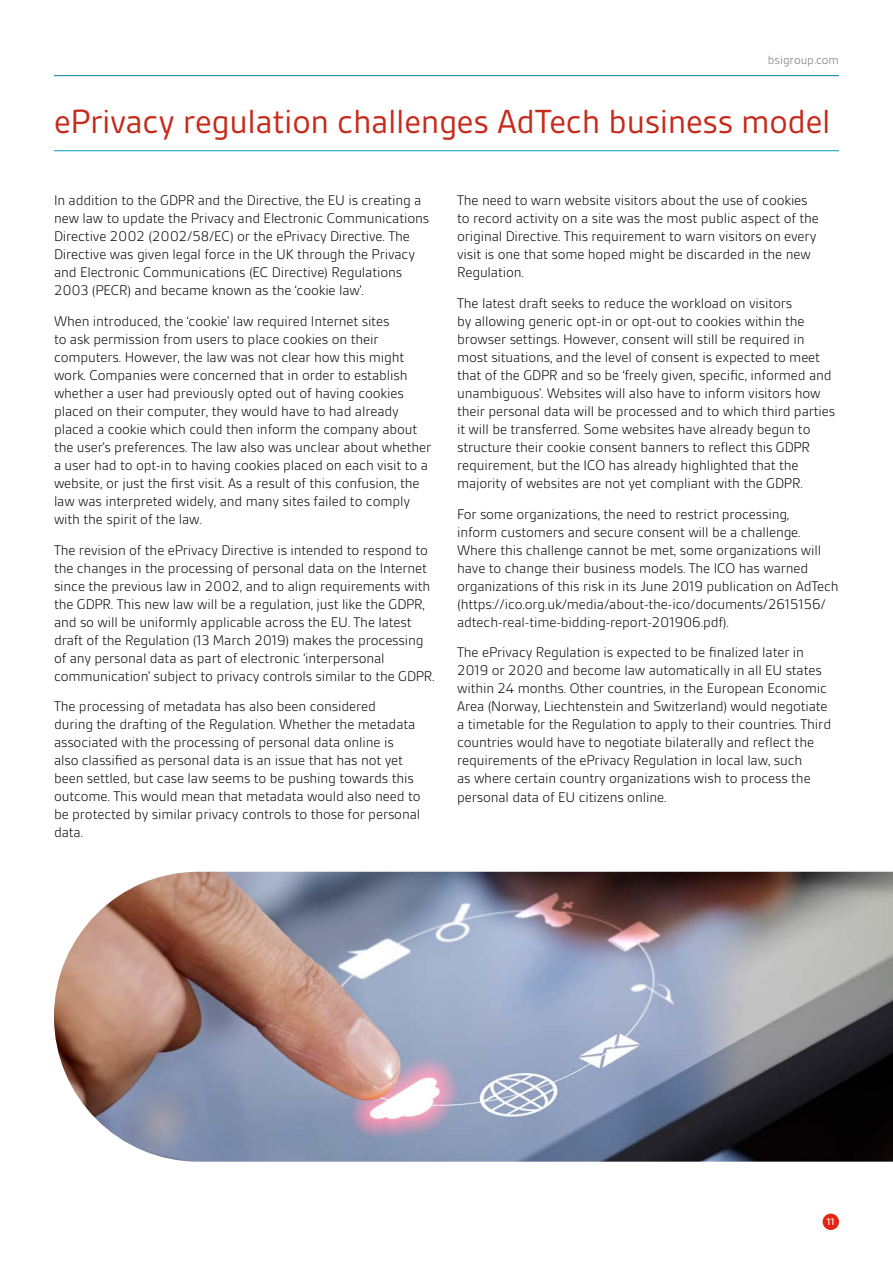
<style>
.page{position:relative;width:893px;height:1263px;background:#fff}
.page>*{position:absolute;margin:0;border:0;box-sizing:border-box;transform-origin:0 0}
.t1{font:36px "BSI Gesta";letter-spacing:-.01em;color:#c62a1b}
.t2{font:300 15px/18px "BSI Gesta";letter-spacing:-.01em;color:#000}
.t3{font:300 12.75px "BSI Gesta";color:#706f6f}
.t4{font:500 10.5px "BSI Gesta";color:#fff}
</style>
<div class="page">
<div style="left:823px;top:1213px;width:16px;height:17px;background:#e42313;border-radius:50%"></div>
<hr style="left:54px;top:75px;width:785px;height:1px;background:#007f92">
<img style="left:54px;top:872px;width:839px;height:289px">
<hr style="left:54px;top:150px;width:785px;height:1px;background:#009eb5">
<p class="t3" style="left:768px;top:53px;width:73px">bsigroup.com</p>
<h1 class="t1" style="left:54px;top:103px;width:778px">ePrivacy regulation challenges AdTech business model</h1>
<p class="t2" style="left:54px;top:191px;width:377px">In addition to the GDPR and the Directive, the EU is creating a new law to update the Privacy and Electronic Communications Directive 2002 (2002/58/EC) or the ePrivacy Directive. The Directive was given legal force in the UK through the Privacy and Electronic Communications (EC Directive) Regulations 2003 (PECR) and became known as the ‘cookie law’.</p>
<p class="t2" style="left:54px;top:312px;width:379px">When introduced, the ‘cookie’ law required Internet sites<br>to ask permission from users to place cookies on their computers. However, the law was not clear how this might work. Companies were concerned that in order to establish whether a user had previously opted out of having cookies placed on their computer, they would have to had already placed a cookie which could then inform the company about the user’s preferences. The law also was unclear about whether a user had to opt-in to having cookies placed on each visit to a website, or just the first visit. As a result of this confusion, the law was interpreted widely, and many sites failed to comply with the spirit of the law.</p>
<p class="t2" style="left:54px;top:541px;width:382px">The revision of the ePrivacy Directive is intended to respond to the changes in the processing of personal data on the Internet since the previous law in 2002, and to align requirements with the GDPR. This new law will be a regulation, just like the GDPR, and so will be uniformly applicable across the EU. The latest draft of the Regulation (13 March 2019) makes the processing of any personal data as part of electronic ‘interpersonal communication’ subject to privacy controls similar to the GDPR.</p>
<p class="t2" style="left:54px;top:698px;width:368px">The processing of metadata has also been considered<br>during the drafting of the Regulation. Whether the metadata associated with the processing of personal data online is also classified as personal data is an issue that has not yet been settled, but case law seems to be pushing towards this outcome. This would mean that metadata would also need to be protected by similar privacy controls to those for personal data.</p>
<p class="t2" style="left:457px;top:191px;width:363px">The need to warn website visitors about the use of cookies to record activity on a site was the most public aspect of the original Directive. This requirement to warn visitors on every visit is one that some hoped might be discarded in the new Regulation.</p>
<p class="t2" style="left:457px;top:294px;width:380px">The latest draft seeks to reduce the workload on visitors<br>by allowing generic opt-in or opt-out to cookies within the browser settings. However, consent will still be required in most situations, and the level of consent is expected to meet that of the GDPR and so be ‘freely given, specific, informed and unambiguous’. Websites will also have to inform visitors how their personal data will be processed and to which third parties it will be transferred. Some websites have already begun to structure their cookie consent banners to reflect this GDPR requirement, but the ICO has already highlighted that the majority of websites are not yet compliant with the GDPR.</p>
<p class="t2" style="left:457px;top:505px;width:383px">For some organizations, the need to restrict processing,<br>inform customers and secure consent will be a challenge.<br>Where this challenge cannot be met, some organizations will have to change their business models. The ICO has warned organizations of this risk in its June 2019 publication on AdTech (https://ico.org.uk/media/about-the-ico/documents/2615156/ adtech-real-time-bidding-report-201906.pdf).</p>
<p class="t2" style="left:457px;top:643px;width:376px">The ePrivacy Regulation is expected to be finalized later in 2019 or 2020 and become law automatically in all EU states within 24 months. Other countries, in the European Economic Area (Norway, Liechtenstein and Switzerland) would negotiate a timetable for the Regulation to apply to their countries. Third countries would have to negotiate bilaterally and reflect the requirements of the ePrivacy Regulation in local law, such<br>as where certain country organizations wish to process the personal data of EU citizens online.</p>
<p class="t4" style="left:827px;top:1216px;width:9px">11</p>
</div>
